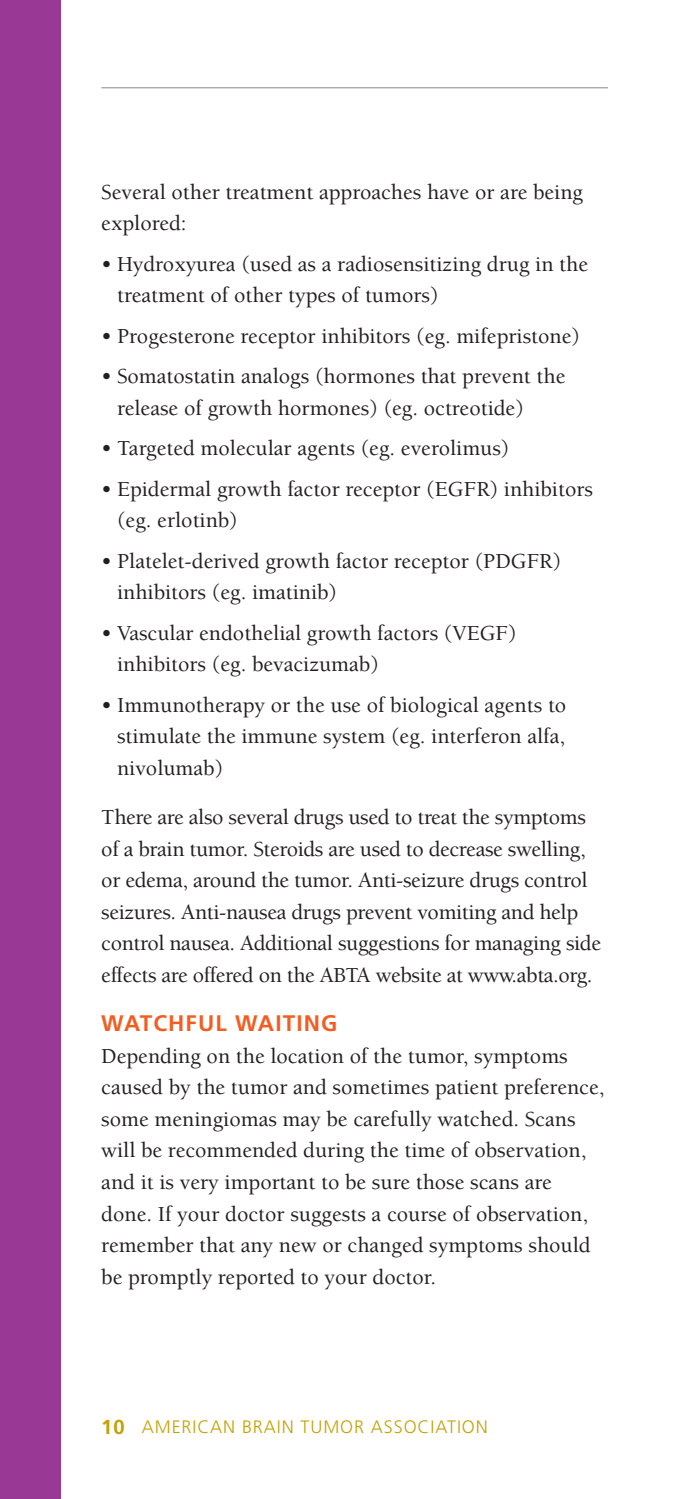
<style>
.page{position:relative;width:689px;height:1499px;background:#fff}
.page>*{position:absolute;margin:0;border:0;box-sizing:border-box;transform-origin:0 0}
.subhead_2{font:700 22.5px "Frutiger";letter-spacing:.05em;color:#f25d21}
.body_bullets_p4{font:500 22.05px/31.5px "Berkeley";color:#231f20}
.body_text_p8_before{font:500 22.05px/31.5px "Berkeley";letter-spacing:-.015em;color:#231f20}
.body_text_0p_before{font:500 22.05px/31.5px "Berkeley";color:#231f20}
.t1{font:300 18px "Frutiger";letter-spacing:.05em;color:#c2a205}
.s1{font-weight:700;font-size:20.25px}
</style>
<div class="page">
<div style="left:0;top:0;width:61px;height:1498px;background:#993995"></div>
<hr style="left:101px;top:87px;width:507px;height:1px;background:#939598">
<p class="body_text_p8_before" style="left:101px;top:176px;width:483px">Several other treatment approaches have or are being explored:</p>
<p class="body_bullets_p4" style="left:117px;top:248px;width:472px;text-indent:-16px">• Hydroxyurea (used as a radiosensitizing drug in the treatment of other types of tumors)</p>
<p class="body_bullets_p4" style="left:101px;top:320px;width:480px">• Progesterone receptor inhibitors (eg. mifepristone)</p>
<p class="body_bullets_p4" style="left:117px;top:361px;width:450px;text-indent:-16px">• Somatostatin analogs (hormones that prevent the release of growth hormones) (eg. octreotide)</p>
<p class="body_bullets_p4" style="left:101px;top:433px;width:409px">• Targeted molecular agents (eg. everolimus)</p>
<p class="body_bullets_p4" style="left:117px;top:473px;width:477px;text-indent:-16px">• Epidermal growth factor receptor (EGFR) inhibitors (eg. erlotinb)</p>
<p class="body_bullets_p4" style="left:117px;top:545px;width:445px;text-indent:-16px">• Platelet-derived growth factor receptor (PDGFR) inhibitors (eg. imatinib)</p>
<p class="body_bullets_p4" style="left:117px;top:617px;width:401px;text-indent:-16px">• Vascular endothelial growth factors (VEGF) inhibitors (eg. bevacizumab)</p>
<p class="body_bullets_p4" style="left:117px;top:689px;width:450px;text-align:justify;text-indent:-16px">• Immunotherapy or the use of biological agents to stimulate the immune system (eg. interferon alfa, nivolumab)</p>
<p class="body_text_p8_before" style="left:101px;top:802px;width:501px">There are also several drugs used to treat the symptoms of a brain tumor. Steroids are used to decrease swelling, or edema, around the tumor. Anti-seizure drugs control seizures. Anti-nausea drugs prevent vomiting and help control nausea. Additional suggestions for managing side effects are offered on the ABTA website at www.abta.org.</p>
<p class="subhead_2" style="left:101px;top:1010px;width:237px">WATCHFUL WAITING</p>
<p class="body_text_0p_before" style="left:101px;top:1040px;width:504px">Depending on the location of the tumor, symptoms caused by the tumor and sometimes patient preference, some meningiomas may be carefully watched. Scans will be recommended during the time of observation, and it is very important to be sure those scans are done. If your doctor suggests a course of observation, remember that any new or changed symptoms should be promptly reported to your doctor.</p>
<p class="t1" style="left:101px;top:1416px;width:388px"><span class="s1">10</span> AMERICAN BRAIN TUMOR ASSOCIATION</p>
</div>
